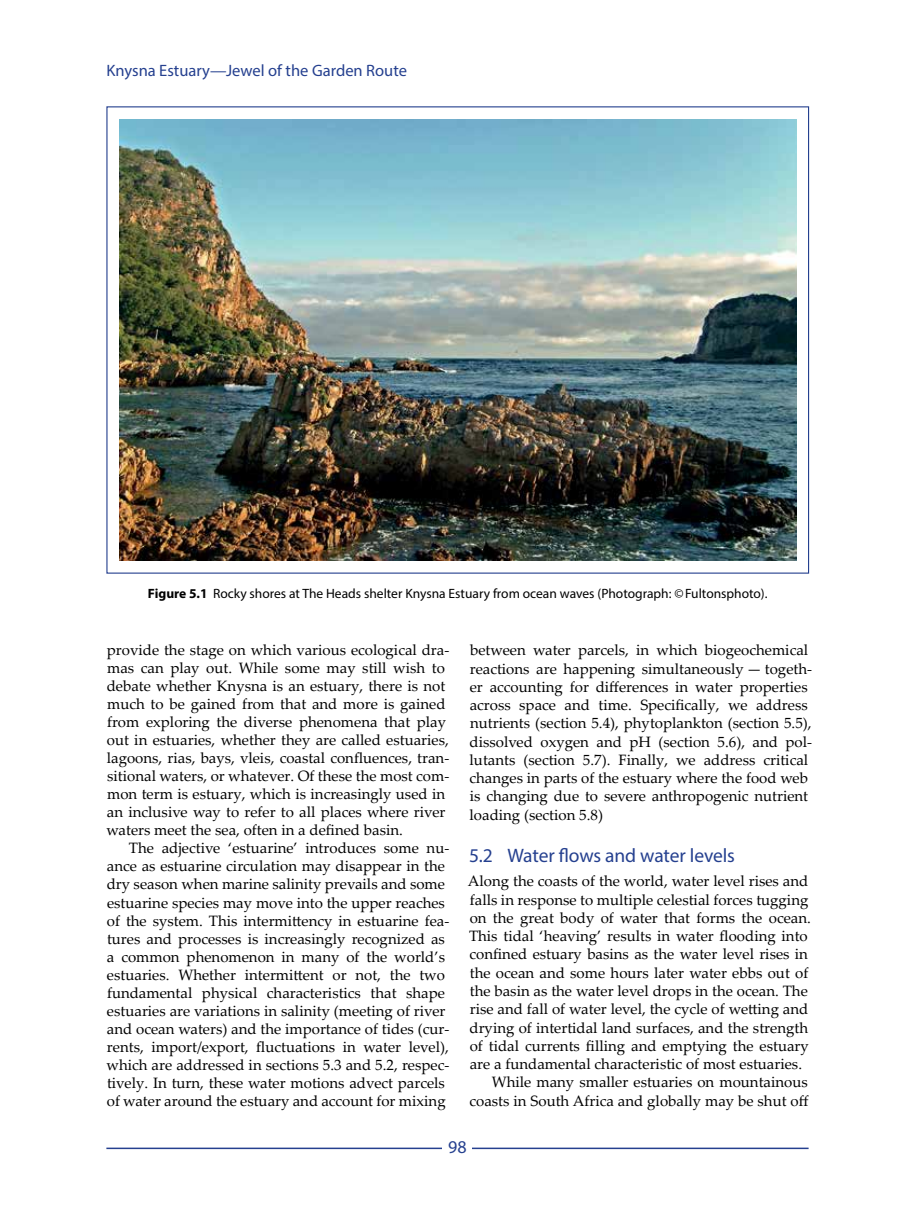
<style>
.page{position:relative;width:915px;height:1212px;background:#fff}
.page>*{position:absolute;margin:0;border:0;box-sizing:border-box;transform-origin:0 0}
.t1{font:19.5px "Myriad Pro";letter-spacing:-.01em;color:#25408f}
.t2{font:18px "Myriad Pro";color:#25408f}
.t3{font:16.5px "Myriad Pro";color:#25408f}
.t4{font:15px/18px "Palatino Linotype";color:#000}
.t5{font:13.5px "Myriad Pro";color:#000}
.s1{font-weight:700}
</style>
<div class="page">
<hr style="left:106px;top:1147px;width:702px;height:2px;background:#25408f">
<div style="left:442px;top:1140px;width:30px;height:14px;background:#fff"></div>
<img style="left:119px;top:119px;width:676px;height:442px">
<p class="t3" style="left:106px;top:60px;width:302px">Knysna Estuary—Jewel of the Garden Route</p>
<p class="t5" style="left:148px;top:585px;width:621px"><span class="s1">Figure 5.1</span> Rocky shores at The Heads shelter Knysna Estuary from ocean waves (Photograph: ©Fultonsphoto).</p>
<p class="t4" style="left:106px;top:640px;width:344px">provide the stage on which various ecological dra&shy;mas can play out. While some may still wish to debate whether Knysna is an estuary, there is not much to be gained from that and more is gained from exploring the diverse phenomena that play out in estuaries, whether they are called estuaries, lagoons, rias, bays, vleis, coastal confluences, tran&shy;sitional waters, or whatever. Of these the most com&shy;mon term is estuary, which is increasingly used in an inclusive way to refer to all places where river waters meet the sea, often in a defined basin.</p>
<p class="t4" style="left:106px;top:839px;width:344px;text-indent:22px">The adjective ‘estuarine’ introduces some nu&shy;ance as estuarine circulation may disappear in the dry season when marine salinity prevails and some estuarine species may move into the upper reaches of the system. This intermittency in estuarine fea&shy;tures and processes is increasingly recognized as a common phenomenon in many of the world’s estuaries. Whether intermittent or not, the two fundamental physical characteristics that shape estuaries are variations in salinity (meeting of river and ocean waters) and the importance of tides (cur&shy;rents, import/export, fluctuations in water level), which are addressed in sections 5.3 and 5.2, respec&shy;tively. In turn, these water motions advect parcels of water around the estuary and account for mixing</p>
<p class="t4" style="left:469px;top:640px;width:344px">between water parcels, in which biogeochemical reactions are happening simultaneously — togeth&shy;er accounting for differences in water properties across space and time. Specifically, we address nutrients (section 5.4), phytoplankton (section 5.5), dissolved oxygen and pH (section 5.6), and pol&shy;lutants (section 5.7). Finally, we address critical changes in parts of the estuary where the food web is changing due to severe anthropogenic nutrient loading (section 5.8)</p>
<h1 class="t1" style="left:469px;top:843px;width:267px">5.2 Water flows and water levels</h1>
<p class="t4" style="left:467px;top:872px;width:342px">Along the coasts of the world, water level rises and</p>
<p class="t4" style="left:469px;top:890px;width:340px">falls in response to multiple celestial forces tugging</p>
<p class="t4" style="left:469px;top:908px;width:342px">on the great body of water that forms the ocean.</p>
<p class="t4" style="left:469px;top:926px;width:340px">This tidal ‘heaving’ results in water flooding into</p>
<p class="t4" style="left:469px;top:945px;width:340px">confined estuary basins as the water level rises in</p>
<p class="t4" style="left:469px;top:963px;width:340px">the ocean and some hours later water ebbs out of</p>
<p class="t4" style="left:469px;top:981px;width:339px">the basin as the water level drops in the ocean. The</p>
<p class="t4" style="left:469px;top:999px;width:340px">rise and fall of water level, the cycle of wetting and</p>
<p class="t4" style="left:469px;top:1018px;width:340px">drying of intertidal land surfaces, and the strength</p>
<p class="t4" style="left:469px;top:1036px;width:340px">of tidal currents filling and emptying the estuary</p>
<p class="t4" style="left:469px;top:1054px;width:334px">are a fundamental characteristic of most estuaries.</p>
<p class="t4" style="left:491px;top:1073px;width:317px">While many smaller estuaries on mountainous</p>
<p class="t4" style="left:469px;top:1091px;width:340px">coasts in South Africa and globally may be shut off</p>
<p class="t2" style="left:448px;top:1136px;width:20px">98</p>
</div>
